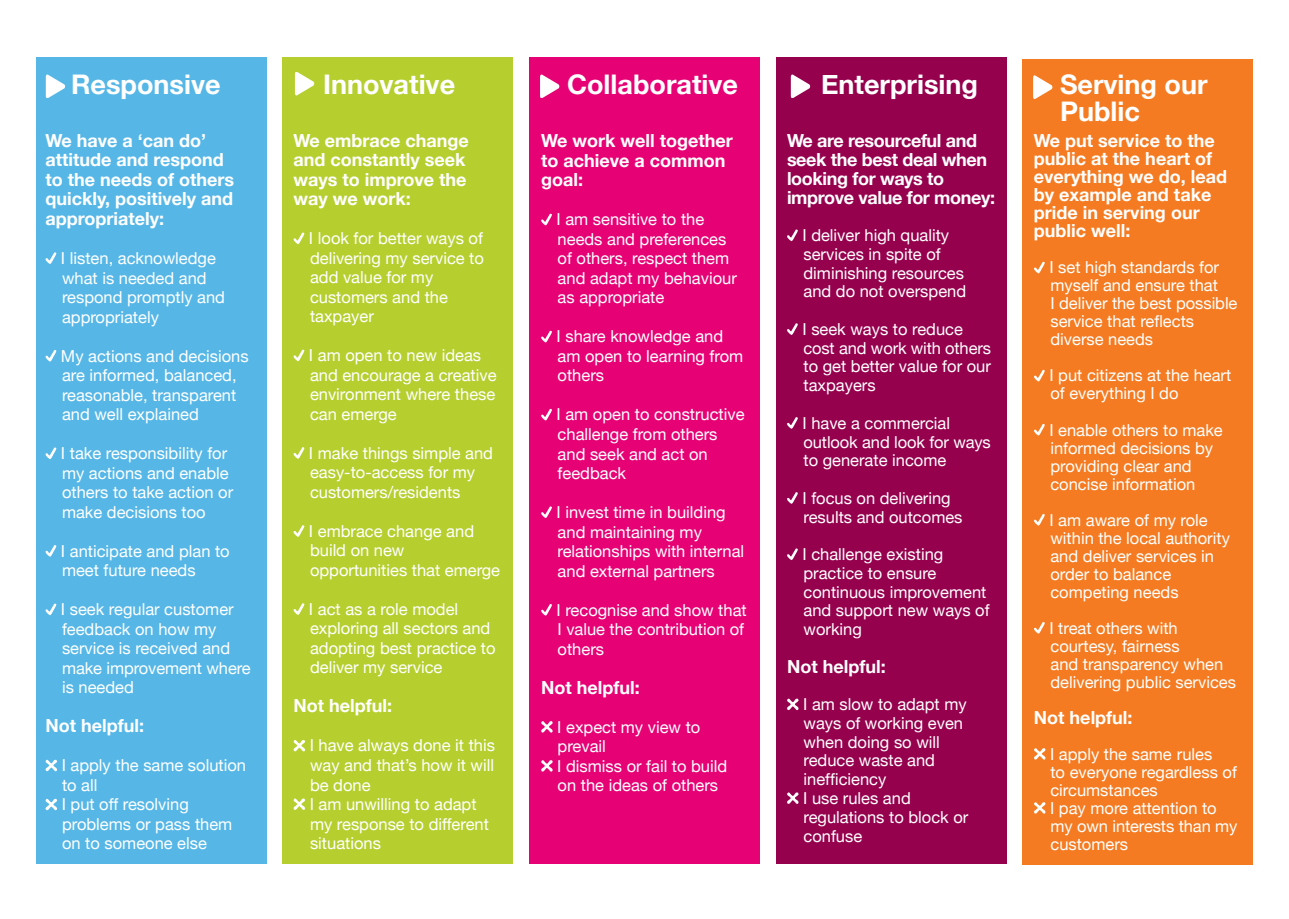
<style>
.page{position:relative;width:1289px;height:919px;background:#fff}
.page>*{position:absolute;margin:0;border:0;box-sizing:border-box;transform-origin:0 0}
.t1{font:700 27px/27px "Helvetica Neue";color:#fff}
.t2{font:700 18px/19.5px "Helvetica Neue";color:#fff}
.t3{font:700 18px/18.8px "Helvetica Neue";letter-spacing:-.02em;color:#fff}
.t4{font:16.5px/19.5px "Helvetica Neue";color:#fff}
</style>
<div class="page">
<div style="left:36px;top:57px;width:230px;height:807px;background:#56b7e7"></div>
<svg style="left:45px;top:252px;width:11px;height:12px"></svg>
<svg style="left:45px;top:350px;width:11px;height:11px"></svg>
<svg style="left:45px;top:447px;width:11px;height:12px"></svg>
<svg style="left:45px;top:545px;width:11px;height:11px"></svg>
<svg style="left:45px;top:603px;width:11px;height:12px"></svg>
<svg style="left:45px;top:759px;width:12px;height:13px"></svg>
<svg style="left:45px;top:798px;width:12px;height:13px"></svg>
<svg style="left:46px;top:74px;width:19px;height:24px"></svg>
<div style="left:282px;top:57px;width:231px;height:807px;background:#b6cf2f"></div>
<svg style="left:293px;top:232px;width:11px;height:12px"></svg>
<svg style="left:293px;top:349px;width:11px;height:12px"></svg>
<svg style="left:293px;top:447px;width:11px;height:12px"></svg>
<svg style="left:293px;top:525px;width:11px;height:12px"></svg>
<svg style="left:293px;top:603px;width:11px;height:12px"></svg>
<svg style="left:293px;top:740px;width:12px;height:12px"></svg>
<svg style="left:293px;top:798px;width:12px;height:12px"></svg>
<svg style="left:295px;top:72px;width:19px;height:23px"></svg>
<div style="left:529px;top:57px;width:231px;height:807px;background:#e60275"></div>
<svg style="left:541px;top:214px;width:11px;height:11px"></svg>
<svg style="left:541px;top:331px;width:11px;height:11px"></svg>
<svg style="left:541px;top:409px;width:11px;height:11px"></svg>
<svg style="left:541px;top:506px;width:11px;height:12px"></svg>
<svg style="left:541px;top:604px;width:11px;height:11px"></svg>
<svg style="left:541px;top:721px;width:12px;height:12px"></svg>
<svg style="left:541px;top:760px;width:12px;height:12px"></svg>
<svg style="left:540px;top:74px;width:19px;height:24px"></svg>
<div style="left:775px;top:57px;width:231px;height:807px;background:#96014e"></div>
<svg style="left:787px;top:229px;width:10px;height:12px"></svg>
<svg style="left:787px;top:323px;width:10px;height:12px"></svg>
<svg style="left:787px;top:417px;width:10px;height:12px"></svg>
<svg style="left:787px;top:492px;width:10px;height:12px"></svg>
<svg style="left:787px;top:548px;width:10px;height:12px"></svg>
<svg style="left:787px;top:698px;width:12px;height:13px"></svg>
<svg style="left:787px;top:792px;width:12px;height:12px"></svg>
<svg style="left:790px;top:74px;width:20px;height:24px"></svg>
<div style="left:1021px;top:59px;width:231px;height:805px;background:#f47b21"></div>
<svg style="left:1033px;top:75px;width:19px;height:24px"></svg>
<svg style="left:1034px;top:262px;width:10px;height:11px"></svg>
<svg style="left:1034px;top:370px;width:10px;height:11px"></svg>
<svg style="left:1034px;top:424px;width:10px;height:11px"></svg>
<svg style="left:1034px;top:514px;width:10px;height:11px"></svg>
<svg style="left:1034px;top:622px;width:10px;height:11px"></svg>
<svg style="left:1034px;top:748px;width:11px;height:12px"></svg>
<svg style="left:1034px;top:802px;width:11px;height:12px"></svg>
<h1 class="t1" style="left:71px;top:71px;width:151px">Responsive</h1>
<p class="t2" style="left:45px;top:130px;width:190px">We have a ‘can do’ attitude and respond to the needs of others quickly, positively and appropriately:</p>
<p class="t4" style="left:61px;top:248px;width:165px">I listen, acknowledge what is needed and respond promptly and appropriately</p>
<p class="t4" style="left:61px;top:346px;width:189px">My actions and decisions are informed, balanced, reasonable, transparent and well explained</p>
<p class="t4" style="left:61px;top:443px;width:174px">I take responsibility for my actions and enable others to take action or make decisions too</p>
<p class="t4" style="left:61px;top:541px;width:170px">I anticipate and plan to meet future needs</p>
<p class="t4" style="left:61px;top:599px;width:191px">I seek regular customer feedback on how my service is received and make improvement where is needed</p>
<p class="t2" style="left:45px;top:715px;width:100px">Not helpful:</p>
<p class="t4" style="left:62px;top:755px;width:186px">I apply the same solution to all<br>I put off resolving problems or pass them on to someone else</p>
<h1 class="t1" style="left:323px;top:71px;width:134px">Innovative</h1>
<p class="t2" style="left:293px;top:130px;width:177px">We embrace change and constantly seek ways to improve the way we work:</p>
<p class="t4" style="left:309px;top:228px;width:176px">I look for better ways of delivering my service to add value for my customers and the taxpayer</p>
<p class="t4" style="left:309px;top:345px;width:189px">I am open to new ideas and encourage a creative environment where these can emerge</p>
<p class="t4" style="left:309px;top:443px;width:186px">I make things simple and easy-to-access for my customers/residents</p>
<p class="t4" style="left:309px;top:521px;width:192px">I embrace change and build on new opportunities that emerge</p>
<p class="t4" style="left:309px;top:599px;width:188px">I act as a role model exploring all sectors and adopting best practice to deliver my service</p>
<p class="t2" style="left:293px;top:695px;width:100px">Not helpful:</p>
<p class="t4" style="left:310px;top:735px;width:187px">I have always done it this way and that’s how it will be done<br>I am unwilling to adapt my response to different situations</p>
<h1 class="t1" style="left:567px;top:71px;width:172px">Collaborative</h1>
<p class="t2" style="left:541px;top:131px;width:193px">We work well together to achieve a common goal:</p>
<p class="t4" style="left:556px;top:209px;width:182px">I am sensitive to the needs and preferences of others, respect them and adapt my behaviour as appropriate</p>
<p class="t4" style="left:556px;top:326px;width:188px">I share knowledge and am open to learning from others</p>
<p class="t4" style="left:556px;top:404px;width:189px">I am open to constructive challenge from others and seek and act on feedback</p>
<p class="t4" style="left:556px;top:502px;width:189px">I invest time in building and maintaining my relationships with internal and external partners</p>
<p class="t4" style="left:556px;top:599px;width:192px">I recognise and show that<br>I value the contribution of others</p>
<p class="t2" style="left:541px;top:677px;width:100px">Not helpful:</p>
<p class="t4" style="left:557px;top:716px;width:171px">I expect my view to prevail<br>I dismiss or fail to build on the ideas of others</p>
<h1 class="t1" style="left:821px;top:71px;width:158px">Enterprising</h1>
<h1 class="t1" style="left:1060px;top:71px;width:149px">Serving our<br>Public</h1>
<p class="t2" style="left:1033px;top:131px;width:194px;line-height:18px">We put service to the public at the heart of everything we do, lead by example and take pride in serving our public well:</p>
<p class="t4" style="left:1049px;top:258px;width:190px;line-height:18px">I set high standards for myself and ensure that<br>I deliver the best possible service that reflects diverse needs</p>
<p class="t4" style="left:1049px;top:366px;width:183px;line-height:18px">I put citizens at the heart of everything I do</p>
<p class="t4" style="left:1049px;top:420px;width:175px;line-height:18px">I enable others to make informed decisions by providing clear and concise information</p>
<p class="t4" style="left:1049px;top:510px;width:182px;line-height:18px">I am aware of my role within the local authority and deliver services in order to balance competing needs</p>
<p class="t4" style="left:1049px;top:618px;width:188px;line-height:18px">I treat others with courtesy, fairness<br>and transparency when delivering public services</p>
<p class="t2" style="left:1033px;top:707px;width:100px">Not helpful:</p>
<p class="t4" style="left:1050px;top:744px;width:189px;line-height:18px">I apply the same rules<br>to everyone regardless of circumstances<br>I pay more attention to my own interests than my customers</p>
<p class="t3" style="left:787px;top:131px;width:210px">We are resourceful and seek the best deal when looking for ways to improve value for money:</p>
<p class="t4" style="left:802px;top:226px;width:165px;line-height:18.8px">I deliver high quality services in spite of diminishing resources and do not overspend</p>
<p class="t4" style="left:802px;top:319px;width:190px;line-height:18.8px">I seek ways to reduce cost and work with others to get better value for our taxpayers</p>
<p class="t4" style="left:802px;top:413px;width:190px;line-height:18.8px">I have a commercial outlook and look for ways to generate income</p>
<p class="t4" style="left:802px;top:488px;width:161px;line-height:18.8px">I focus on delivering results and outcomes</p>
<p class="t4" style="left:802px;top:544px;width:189px;line-height:18.8px">I challenge existing practice to ensure continuous improvement and support new ways of working</p>
<p class="t2" style="left:787px;top:656px;width:100px">Not helpful:</p>
<p class="t4" style="left:803px;top:694px;width:167px;line-height:18.8px">I am slow to adapt my ways of working even when doing so will reduce waste and inefficiency<br>I use rules and regulations to block or confuse</p>
</div>
